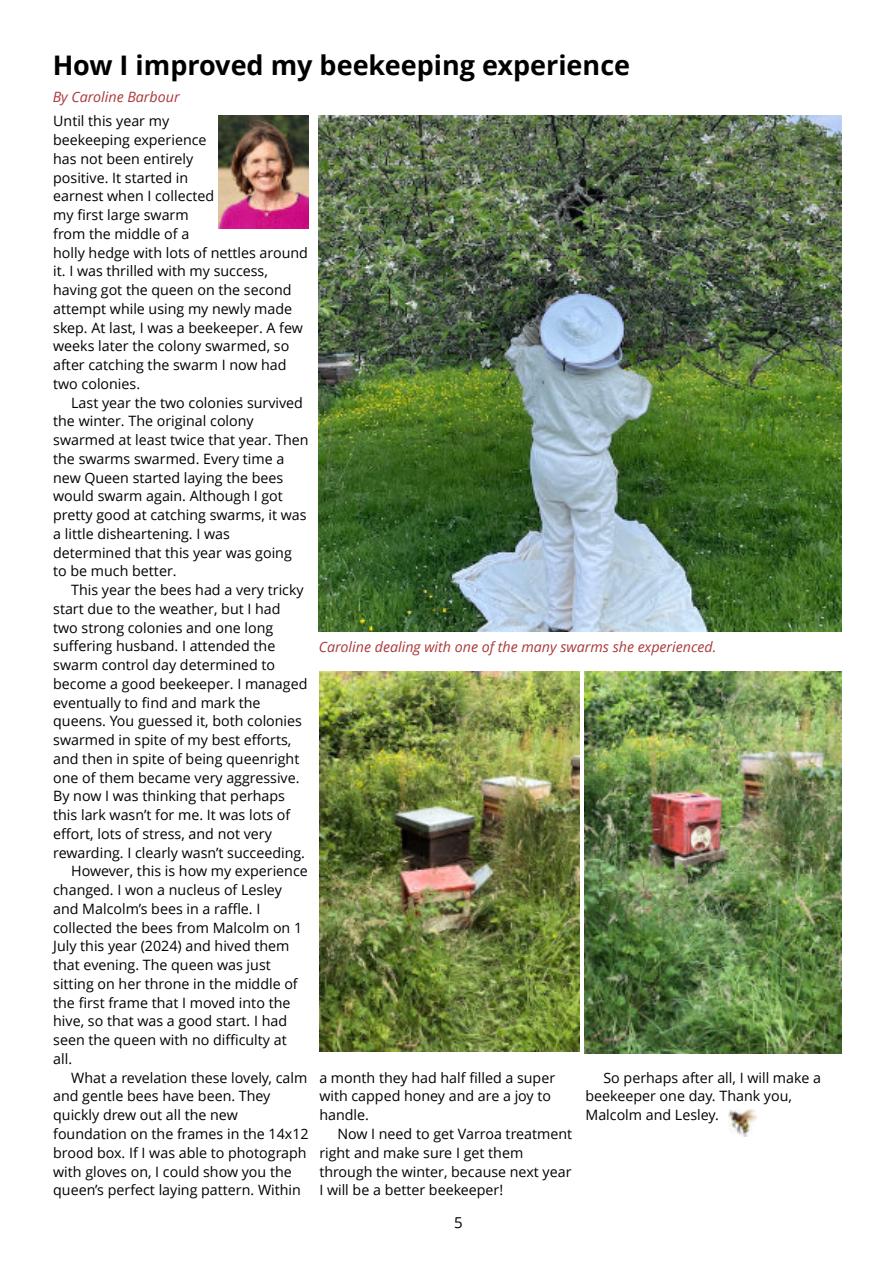
<style>
.page{position:relative;width:893px;height:1263px;background:#fff}
.page>*{position:absolute;margin:0;border:0;box-sizing:border-box;transform-origin:0 0}
.t1{font:700 27px "Open Sans";color:#000}
.t2{font:15px "Open Sans";color:#000}
.t3{font:14.25px/18.8px "Open Sans";color:#000}
.t4{font:italic 14.25px "Open Sans";color:#aa3939}
</style>
<div class="page">
<img style="left:218px;top:116px;width:90px;height:112px">
<img style="left:320px;top:672px;width:259px;height:380px">
<img style="left:319px;top:116px;width:522px;height:515px">
<img style="left:584px;top:672px;width:257px;height:382px">
<img style="left:728px;top:1109px;width:29px;height:27px">
<h1 class="t1" style="left:53px;top:54px;width:579px">How I improved my beekeeping experience</h1>
<p class="t4" style="left:53px;top:91px;width:129px">By Caroline Barbour</p>
<p class="t3" style="left:53px;top:113px;width:256px">Until this year my<br>beekeeping experience<br>has not been entirely<br>positive. It started in<br>earnest when I collected<br>my first large swarm<br>from the middle of a<br>holly hedge with lots of nettles around it. I was thrilled with my success, having got the queen on the second attempt while using my newly made skep. At last, I was a beekeeper. A few weeks later the colony swarmed, so after catching the swarm I now had two colonies.</p>
<p class="t3" style="left:53px;top:394px;width:257px;text-indent:18px">Last year the two colonies survived the winter. The original colony swarmed at least twice that year. Then the swarms swarmed. Every time a new Queen started laying the bees would swarm again. Although I got pretty good at catching swarms, it was a little disheartening. I was determined that this year was going to be much better.</p>
<p class="t3" style="left:71px;top:582px;width:234px">This year the bees had a very tricky</p>
<p class="t3" style="left:53px;top:601px;width:229px">start due to the weather, but I had</p>
<p class="t3" style="left:53px;top:619px;width:222px">two strong colonies and one long</p>
<p class="t3" style="left:53px;top:638px;width:224px">suffering husband. I attended the</p>
<p class="t3" style="left:53px;top:657px;width:223px">swarm control day determined to</p>
<p class="t3" style="left:53px;top:676px;width:256px">become a good beekeeper. I managed</p>
<p class="t3" style="left:53px;top:694px;width:209px">eventually to find and mark the</p>
<p class="t3" style="left:53px;top:713px;width:250px">queens. You guessed it, both colonies</p>
<p class="t3" style="left:53px;top:732px;width:240px">swarmed in spite of my best efforts,</p>
<p class="t3" style="left:53px;top:751px;width:248px">and then in spite of being queenright</p>
<p class="t3" style="left:53px;top:769px;width:248px">one of them became very aggressive.</p>
<p class="t3" style="left:53px;top:788px;width:233px">By now I was thinking that perhaps</p>
<p class="t3" style="left:53px;top:807px;width:239px">this lark wasn’t for me. It was lots of</p>
<p class="t3" style="left:53px;top:826px;width:220px">effort, lots of stress, and not very</p>
<p class="t3" style="left:53px;top:844px;width:253px">rewarding. I clearly wasn’t succeeding.</p>
<p class="t3" style="left:71px;top:863px;width:238px">However, this is how my experience</p>
<p class="t3" style="left:53px;top:882px;width:230px">changed. I won a nucleus of Lesley</p>
<p class="t3" style="left:53px;top:901px;width:209px">and Malcolm’s bees in a raffle. I</p>
<p class="t3" style="left:53px;top:919px;width:251px">collected the bees from Malcolm on 1</p>
<p class="t3" style="left:53px;top:938px;width:238px">July this year (2024) and hived them</p>
<p class="t3" style="left:53px;top:957px;width:219px">that evening. The queen was just</p>
<p class="t3" style="left:53px;top:976px;width:246px">sitting on her throne in the middle of</p>
<p class="t3" style="left:53px;top:994px;width:239px">the first frame that I moved into the</p>
<p class="t3" style="left:53px;top:1013px;width:235px">hive, so that was a good start. I had</p>
<p class="t3" style="left:53px;top:1032px;width:235px">seen the queen with no difficulty at</p>
<p class="t3" style="left:53px;top:1051px;width:20px">all.</p>
<p class="t3" style="left:71px;top:1069px;width:238px">What a revelation these lovely, calm</p>
<p class="t3" style="left:53px;top:1088px;width:219px">and gentle bees have been. They</p>
<p class="t3" style="left:53px;top:1107px;width:186px">quickly drew out all the new</p>
<p class="t3" style="left:53px;top:1126px;width:257px">foundation on the frames in the 14x12</p>
<p class="t3" style="left:53px;top:1144px;width:255px">brood box. If I was able to photograph</p>
<p class="t3" style="left:53px;top:1163px;width:240px">with gloves on, I could show you the</p>
<p class="t3" style="left:53px;top:1182px;width:249px">queen’s perfect laying pattern. Within</p>
<p class="t4" style="left:319px;top:641px;width:399px">Caroline dealing with one of the many swarms she experienced.</p>
<p class="t3" style="left:319px;top:1069px;width:237px">a month they had half filled a super with capped honey and are a joy to handle.</p>
<p class="t3" style="left:319px;top:1126px;width:254px;text-indent:18px">Now I need to get Varroa treatment right and make sure I get them through the winter, because next year<br>I will be a better beekeeper!</p>
<p class="t2" style="left:454px;top:1216px;width:10px">5</p>
<p class="t3" style="left:585px;top:1069px;width:237px;text-indent:18px">So perhaps after all, I will make a beekeeper one day. Thank you,<br>Malcolm and Lesley.</p>
</div>
